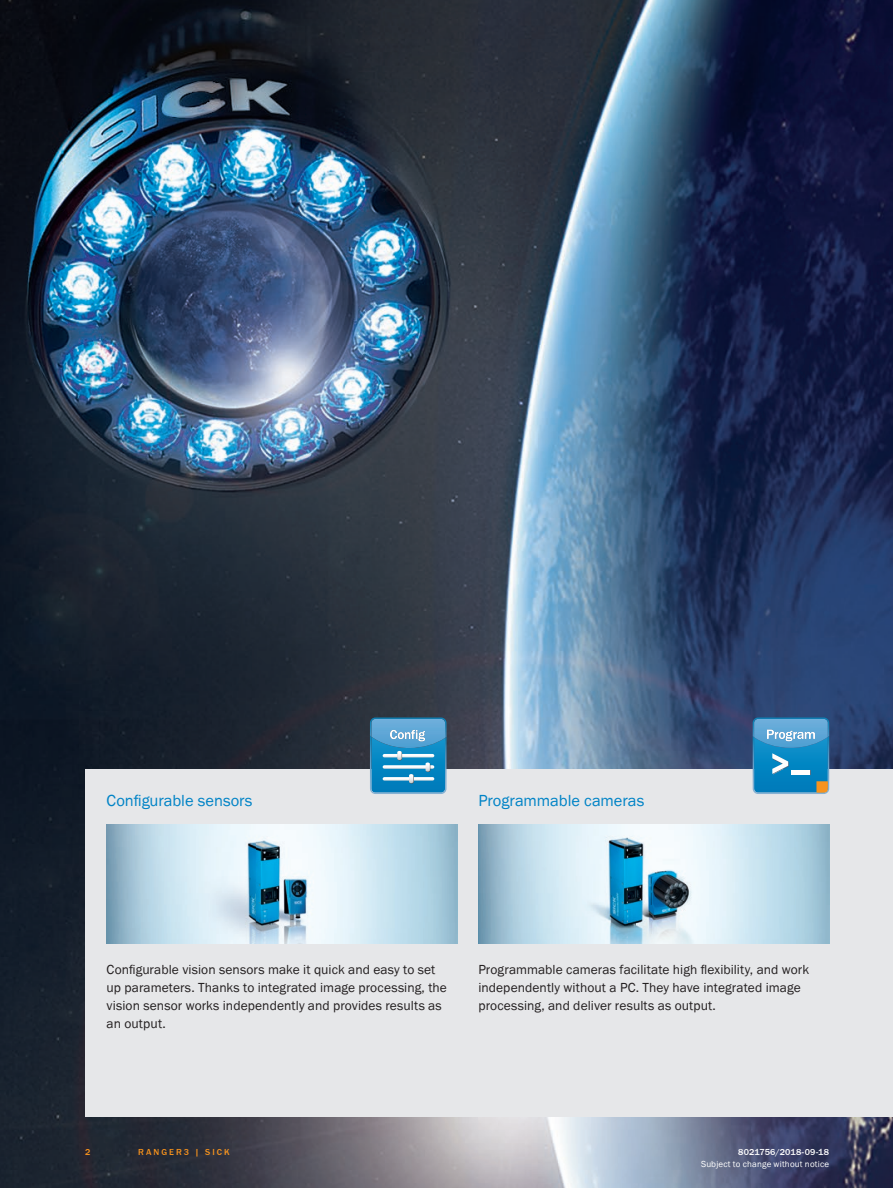
<style>
.page{position:relative;width:893px;height:1188px;background:#fff}
.page>*{position:absolute;margin:0;border:0;box-sizing:border-box;transform-origin:0 0}
.t1{font:16.5px "SICK Franklin";color:#0083c6}
.t2{font:13.5px/17.9px "SICK Franklin";letter-spacing:.005em;color:#231f20}
.t3{font:9px "SICK Franklin";letter-spacing:.02em;color:#fff}
.t4{font:500 9px "SICK Franklin";letter-spacing:.02em;color:#fff}
.t5{font:500 9px "SICK Franklin";letter-spacing:.225em;color:#f7931d}
</style>
<div class="page">
<img style="left:0;top:0;width:893px;height:1188px">
<div style="left:85px;top:770px;width:808px;height:347px;background:#e6e7e9"></div>
<img style="left:107px;top:824px;width:350px;height:119px">
<img style="left:478px;top:824px;width:351px;height:119px">
<svg style="left:753px;top:718px;width:76px;height:76px;background:#3d99c7"></svg>
<svg style="left:370px;top:718px;width:76px;height:76px;background:#449ecd"></svg>
<p class="t1" style="left:107px;top:790px;width:147px">Configurable sensors</p>
<p class="t1" style="left:478px;top:790px;width:168px">Programmable cameras</p>
<p class="t2" style="left:107px;top:961px;width:342px">Configurable vision sensors make it quick and easy to set up parameters. Thanks to integrated image processing, the vision sensor works independently and provides results as an output.</p>
<p class="t2" style="left:478px;top:961px;width:332px">Programmable cameras facilitate high flexibility, and work independently without a PC. They have integrated image processing, and deliver results as output.</p>
<p class="t5" style="left:85px;top:1146px;width:7px">2</p>
<p class="t5" style="left:138px;top:1146px;width:93px">RANGER3 | SICK</p>
<p class="t4" style="left:738px;top:1146px;width:93px">8021756/2018-09-18</p>
<p class="t3" style="left:701px;top:1159px;width:130px">Subject to change without notice</p>
</div>
